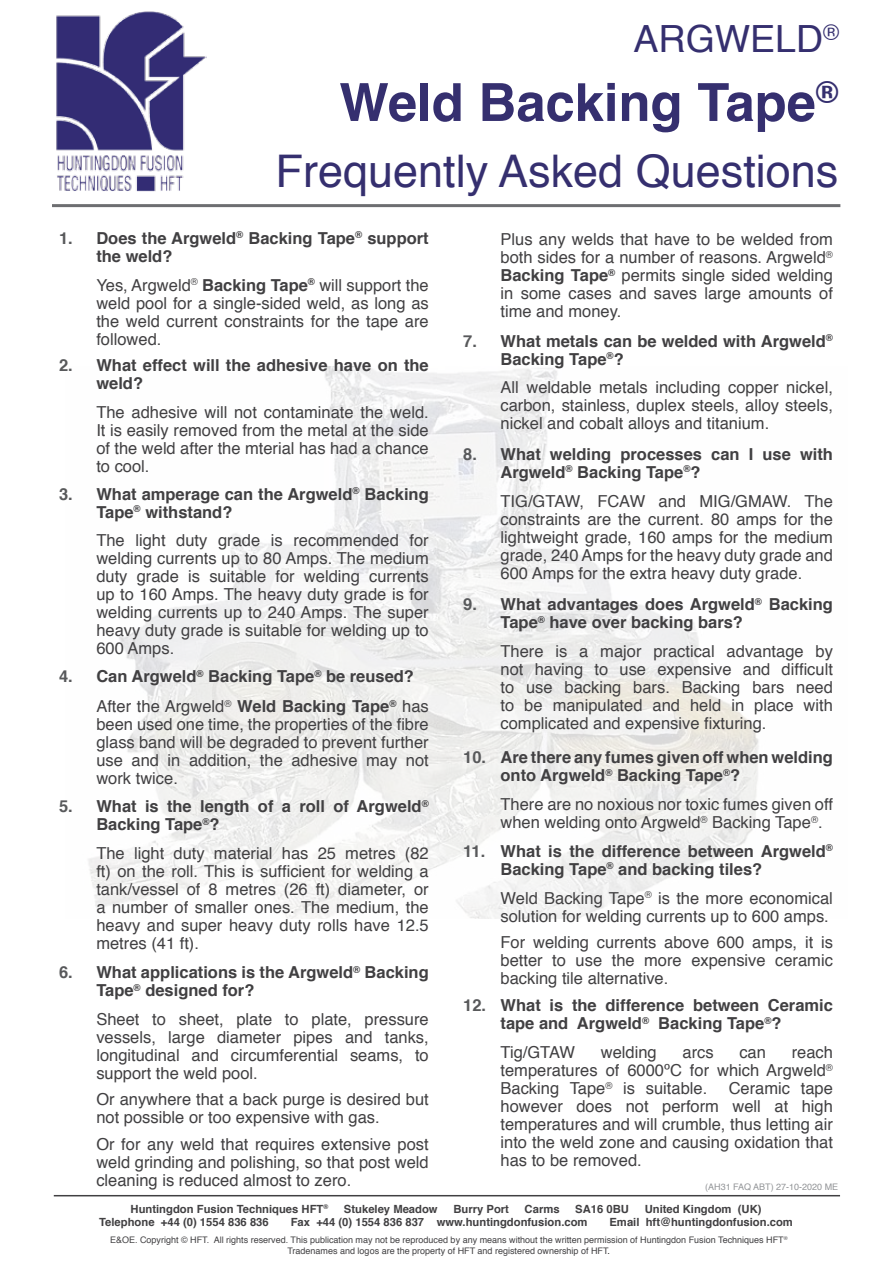
<style>
.page{position:relative;width:893px;height:1263px;background:#fff}
.page>*{position:absolute;margin:0;border:0;box-sizing:border-box;transform-origin:0 0}
.t1{font:700 52.5px "Helvetica";color:#352f6f}
.t2{font:45px "Helvetica";color:#352f6f}
.t3{font:37.5px "Helvetica";color:#352f6f}
.t4{font:16.5px/18px "Helvetica";color:#414042;text-align:justify}
.t5{font:700 16.5px/18px "Helvetica";color:#414042}
.t6{font:700 11.25px "Helvetica";color:#414042}
.t7{font:9px/10.8px "Helvetica";color:#414042;text-align:center}
.t8{font:9px "Helvetica";color:#939598}
.s1{color:#58595b}
.s2{font-weight:700}
.s3{font-weight:400}
.s4{color:#000}
</style>
<div class="page">
<img style="left:56px;top:11px;width:151px;height:180px">
<hr style="left:52px;top:204px;width:788px;height:3px;background:#6d6e71">
<hr style="left:54px;top:1195px;width:786px;height:1px;background:#414042">
<img style="left:88px;top:366px;width:671px;height:552px">
<h3 class="t3" style="left:634px;top:10px;width:207px">argweld<sup>®</sup></h3>
<h1 class="t1" style="left:339px;top:60px;width:501px">Weld Backing Tape<sup>®</sup></h1>
<h2 class="t2" style="left:276px;top:136px;width:564px">Frequently Asked Questions</h2>
<p class="t5" style="left:96px;top:229px;width:334px;text-indent:-37px"><span class="s1">1.</span> Does the Argweld<sup>®</sup> Backing Tape<sup>®</sup> support the weld?</p>
<p class="t4" style="left:96px;top:276px;width:334px">Yes, Argweld<sup>®</sup> <span class="s2">Backing Tape</span><sup>®</sup> will support the weld pool for a single-sided weld, as long as the weld current constraints for the tape are followed.</p>
<p class="t5" style="left:96px;top:357px;width:334px;text-indent:-37px"><span class="s1">2.</span> What effect will the adhesive have on the weld?</p>
<p class="t4" style="left:96px;top:404px;width:334px">The adhesive will not contaminate the weld.<br>It is easily removed from the metal at the side of the weld after the mterial has had a chance to cool.</p>
<p class="t5" style="left:96px;top:485px;width:334px;text-indent:-37px"><span class="s1">3.</span> What amperage can the Argweld<sup>®</sup> Backing<br>Tape<sup>®</sup> withstand?</p>
<p class="t4" style="left:96px;top:532px;width:334px">The light duty grade is recommended for welding currents up to 80 Amps. The medium duty grade is suitable for welding currents up to 160 Amps. The heavy duty grade is for welding currents up to 240 Amps. The super heavy duty grade is suitable for welding up to 600 Amps.</p>
<p class="t5" style="left:96px;top:662px;width:334px;line-height:29.7px;text-indent:-37px"><span class="s1">4.</span> Can Argweld<sup>®</sup> Backing Tape<sup>®</sup> be reused?<br><span class="s3">After the Argweld</span><sup>®</sup> Weld Backing Tape<sup>®</sup> <span class="s3">has</span></p>
<p class="t4" style="left:96px;top:716px;width:334px">been used one time, the properties of the fibre glass band will be degraded to prevent further use and in addition, the adhesive may not work twice.</p>
<p class="t5" style="left:96px;top:797px;width:334px;text-indent:-37px"><span class="s1">5.</span> What is the length of a roll of Argweld<sup>®<br></sup>Backing Tape<sup>®</sup>?</p>
<p class="t4" style="left:96px;top:845px;width:334px">The light duty material has 25 metres (82 ft) on the roll. This is sufficient for welding a tank/vessel of 8 metres (26 ft) diameter, or a number of smaller ones. The medium, the heavy and super heavy duty rolls have 12.5 metres (41 ft).</p>
<p class="t5" style="left:96px;top:963px;width:334px;text-indent:-37px"><span class="s1">6.</span> What applications is the Argweld<sup>®</sup> Backing<br>Tape<sup>®</sup> designed for?</p>
<p class="t4" style="left:96px;top:1010px;width:334px">Sheet to sheet, plate to plate, pressure vessels, large diameter pipes and tanks, longitudinal and circumferential seams, to support the weld pool.</p>
<p class="t4" style="left:96px;top:1091px;width:334px">Or anywhere that a back purge is desired but not possible or too expensive with gas.</p>
<p class="t4" style="left:96px;top:1135px;width:334px">Or for any weld that requires extensive post weld grinding and polishing, so that post weld cleaning is reduced almost to zero.</p>
<p class="t4" style="left:500px;top:231px;width:334px">Plus any welds that have to be welded from both sides for a number of reasons. Argweld<sup>® </sup><span class="s2">Backing Tape</span><sup>®</sup> permits single sided welding in some cases and saves large amounts of time and money.</p>
<p class="t5" style="left:501px;top:332px;width:334px;text-indent:-37px"><span class="s1">7.</span> What metals can be welded with Argweld<sup>®<br></sup>Backing Tape<sup>®</sup>?</p>
<p class="t4" style="left:501px;top:379px;width:334px">All weldable metals including copper nickel, carbon, stainless, duplex steels, alloy steels, nickel and cobalt alloys and titanium.</p>
<p class="t5" style="left:501px;top:445px;width:334px;text-indent:-37px"><span class="s1">8.</span> What welding processes can I use with<br>Argweld<sup>®</sup> Backing Tape<sup>®</sup>?</p>
<p class="t4" style="left:501px;top:492px;width:334px">TIG/GTAW, FCAW and MIG/GMAW. The constraints are the current. 80 amps for the lightweight grade, 160 amps for the medium grade, 240 Amps for the heavy duty grade and 600 Amps for the extra heavy duty grade.</p>
<p class="t5" style="left:501px;top:596px;width:334px;text-indent:-37px"><span class="s1">9.</span> What advantages does Argweld<sup>®</sup> Backing<br>Tape<sup>®</sup> have over backing bars?</p>
<p class="t4" style="left:501px;top:643px;width:334px">There is a major practical advantage by not having to use expensive and difficult to use backing bars. Backing bars need to be manipulated and held in place with complicated and expensive fixturing.</p>
<p class="t5" style="left:501px;top:749px;width:334px;text-indent:-37px"><span class="s1">10.</span> Are there any fumes given off when welding onto Argweld<sup>®</sup> Backing Tape<sup>®</sup>?</p>
<p class="t4" style="left:500px;top:796px;width:334px">There are no noxious nor toxic fumes given off when welding onto Argweld<sup>®</sup> Backing Tape<sup>®</sup>.</p>
<p class="t5" style="left:501px;top:842px;width:334px;text-indent:-37px"><span class="s1">11.</span> What is the difference between Argweld<sup>®<br></sup>Backing Tape<sup>®</sup> and backing tiles?</p>
<p class="t4" style="left:501px;top:889px;width:334px">Weld Backing Tape<sup>®</sup> is the more economical solution for welding currents up to 600 amps.</p>
<p class="t4" style="left:501px;top:934px;width:334px">For welding currents above 600 amps, it is better to use the more expensive ceramic backing tile alternative.</p>
<p class="t5" style="left:501px;top:997px;width:334px;text-indent:-37px"><span class="s1">12.</span> What is the difference between Ceramic tape and Argweld<sup>®</sup> Backing Tape<sup>®</sup>?</p>
<p class="t4" style="left:500px;top:1044px;width:76px">Tig/GTAW</p>
<p class="t4" style="left:601px;top:1044px;width:57px">welding</p>
<p class="t4" style="left:682px;top:1044px;width:33px">arcs</p>
<p class="t4" style="left:739px;top:1044px;width:28px">can</p>
<p class="t4" style="left:500px;top:1044px;width:334px;text-indent:291px">reach temperatures of 6000ºC for which Argweld<sup>® </sup>Backing Tape<sup>®</sup> is suitable.</p>
<p class="t4" style="left:501px;top:1080px;width:334px;text-indent:228px">Ceramic tape however does not perform well at high temperatures and will crumble, thus letting air into the weld zone and causing oxidation that has to be removed.</p>
<p class="t8" style="left:705px;top:1180px;width:135px">(AH31 FAQ ABT) 27-10-2020 ME</p>
<p class="t6" style="left:131px;top:1199px;width:199px">Huntingdon Fusion Techniques HFT<sup>®</sup></p>
<p class="t6" style="left:344px;top:1199px;width:95px">Stukeley Meadow</p>
<p class="t6" style="left:453px;top:1199px;width:57px">Burry Port</p>
<p class="t6" style="left:525px;top:1199px;width:37px">Carms</p>
<p class="t6" style="left:575px;top:1199px;width:55px">SA16 0BU</p>
<p class="t6" style="left:645px;top:1199px;width:118px">United Kingdom (UK)</p>
<p class="t6" style="left:99px;top:1213px;width:171px">Telephone +44 (0) 1554 836 836</p>
<p class="t6" style="left:291px;top:1213px;width:298px">Fax +44 (0) 1554 836 837 www.huntingdonfusion.com</p>
<p class="t6" style="left:609px;top:1213px;width:185px">Email hft@huntingdonfusion.com</p>
<p class="t7" style="left:110px;top:1235px;width:679px">E&amp;OE. Copyright © HFT. All rights reserved. This publication may not be reproduced by any means without the written permission of Huntingdon Fusion Techniques HFT<sup>®<br></sup>Tradenames and logos are the property of HFT and registered ownership of HFT<span class="s4">.</span></p>
</div>
